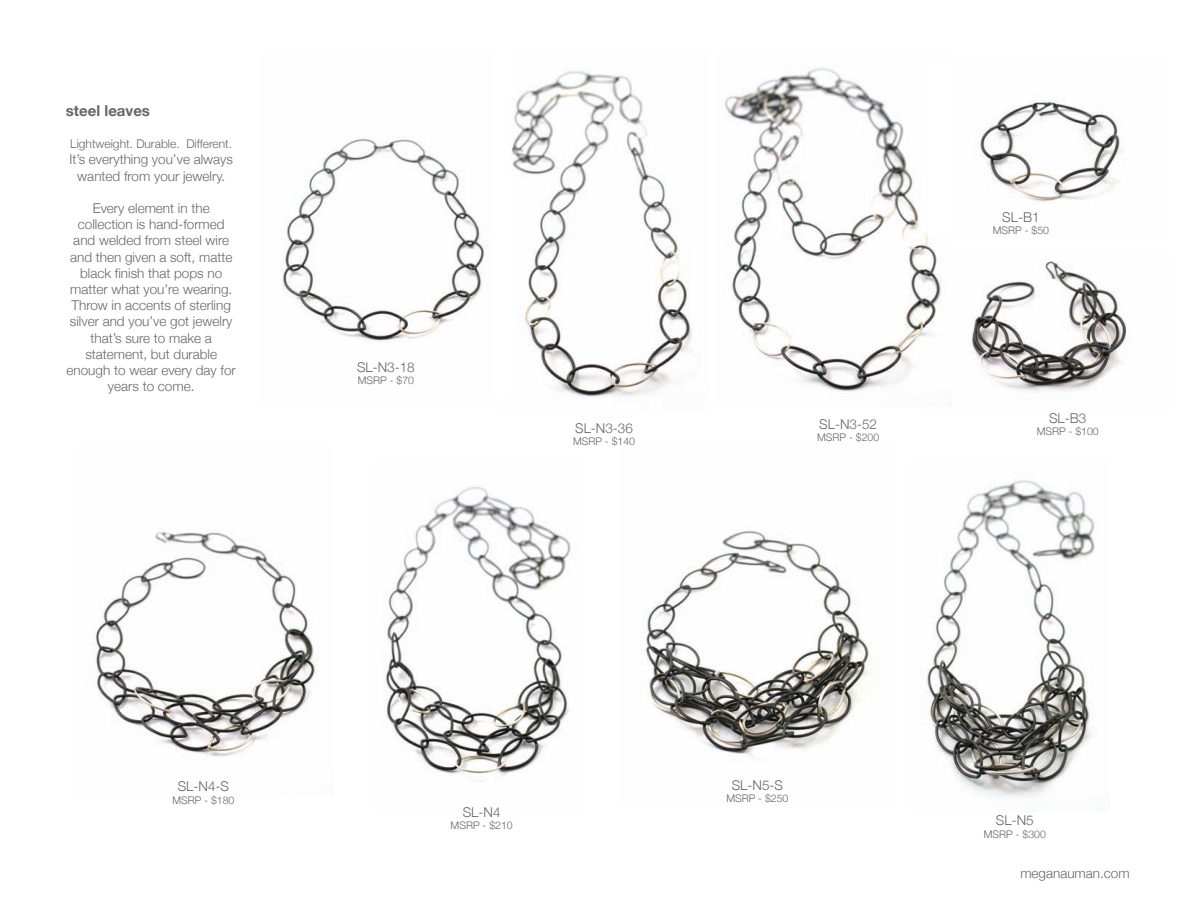
<style>
.page{position:relative;width:1188px;height:918px;background:#fff}
.page>*{position:absolute;margin:0;border:0;box-sizing:border-box;transform-origin:0 0}
.t1{font:700 15px "Helvetica Neue";color:#666}
.t2{font:300 13.5px/16.2px "Helvetica Neue";color:#666;text-align:center}
.t3{font:300 12px "Helvetica Neue";color:#666}
.t4{font:300 10.5px "Helvetica Neue";color:#666}
</style>
<div class="page">
<img style="left:971px;top:261px;width:159px;height:131px">
<img style="left:980px;top:100px;width:144px;height:101px">
<img style="left:511px;top:70px;width:181px;height:328px">
<img style="left:724px;top:67px;width:211px;height:325px">
<img style="left:925px;top:251px;width:17px;height:141px">
<img style="left:281px;top:138px;width:207px;height:204px">
<img style="left:93px;top:531px;width:224px;height:226px">
<img style="left:644px;top:530px;width:228px;height:228px">
<img style="left:926px;top:480px;width:169px;height:318px">
<img style="left:385px;top:486px;width:186px;height:296px">
<p class="t1" style="left:66px;top:101px;width:86px">steel leaves</p>
<p class="t3" style="left:70px;top:137px;width:163px">Lightweight. Durable. Different.</p>
<p class="t2" style="left:69px;top:151px;width:165px">It’s everything you’ve always wanted from your jewelry.</p>
<p class="t2" style="left:67px;top:200px;width:171px">Every element in the collection is hand-formed and welded from steel wire and then given a soft, matte black finish that pops no matter what you’re wearing.<br>Throw in accents of sterling silver and you’ve got jewelry that’s sure to make a statement, but durable enough to wear every day for years to come.</p>
<p class="t2" style="left:357px;top:358px;width:59px">SL-N3-18</p>
<p class="t4" style="left:358px;top:374px;width:58px">MSRP - $70</p>
<p class="t2" style="left:575px;top:420px;width:59px">SL-N3-36</p>
<p class="t4" style="left:573px;top:435px;width:64px">MSRP - $140</p>
<p class="t2" style="left:819px;top:415px;width:59px">SL-N3-52</p>
<p class="t4" style="left:817px;top:431px;width:64px">MSRP - $200</p>
<p class="t2" style="left:1002px;top:208px;width:39px">SL-B1</p>
<p class="t4" style="left:993px;top:224px;width:58px">MSRP - $50</p>
<p class="t2" style="left:1049px;top:409px;width:39px">SL-B3</p>
<p class="t4" style="left:1037px;top:425px;width:64px">MSRP - $100</p>
<p class="t2" style="left:178px;top:778px;width:53px">SL-N4-S</p>
<p class="t4" style="left:172px;top:794px;width:64px">MSRP - $180</p>
<p class="t2" style="left:463px;top:803px;width:39px">SL-N4</p>
<p class="t4" style="left:451px;top:819px;width:64px">MSRP - $210</p>
<p class="t2" style="left:732px;top:776px;width:53px">SL-N5-S</p>
<p class="t4" style="left:726px;top:792px;width:64px">MSRP - $250</p>
<p class="t2" style="left:996px;top:812px;width:39px">SL-N5</p>
<p class="t4" style="left:984px;top:827px;width:64px">MSRP - $300</p>
<p class="t2" style="left:1020px;top:865px;width:111px">meganauman.com</p>
</div>
